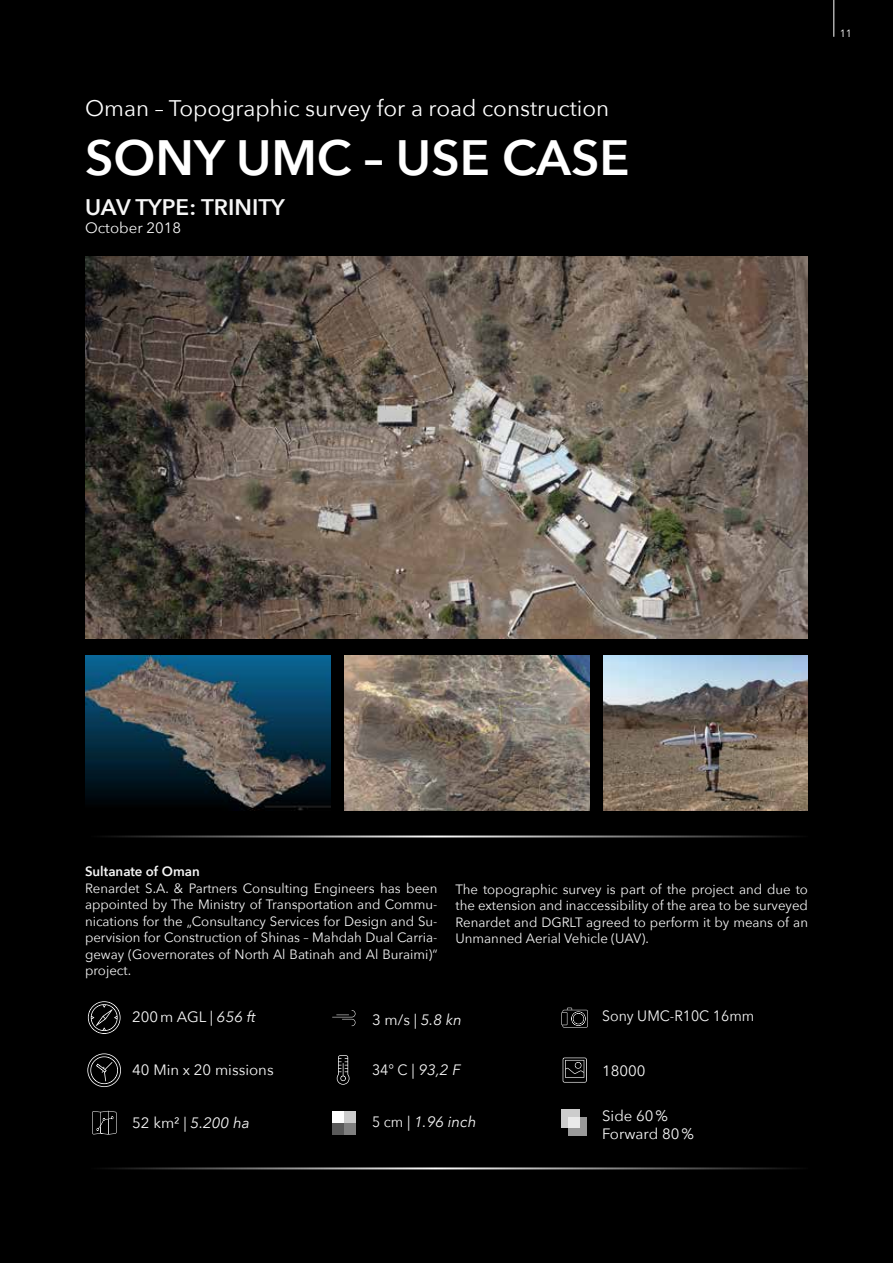
<style>
.page{position:relative;width:893px;height:1263px;background:#000}
.page>*{position:absolute;margin:0;border:0;box-sizing:border-box;transform-origin:0 0}
.t1{font:600 49.5px "Avenir Next";color:#fff}
.t2{font:22.5px "Avenir Next";color:#fff}
.t3{font:600 22.5px "Avenir Next";color:#f6f6f6}
.t4{font:15px/18px "Avenir Next";color:#f6f6f6}
.t5{font:15px "Avenir Next";color:#f6f6f6;scale:.94 1}
.t6{font:italic 15px "Avenir Next";color:#f6f6f6}
.t7{font:13.5px/16.5px "Avenir Next";color:#f6f6f6;text-align:justify}
.t8{font:600 13.5px "Avenir Next";color:#f6f6f6}
.t9{font:10.5px "Avenir Next";color:#fff}
.s1{font-style:italic}
.s2{font-style:normal}
</style>
<div class="page">
<img style="left:85px;top:256px;width:723px;height:383px">
<img style="left:604px;top:655px;width:204px;height:155px">
<img style="left:85px;top:655px;width:245px;height:155px">
<img style="left:344px;top:655px;width:245px;height:155px">
<hr style="left:85px;top:835px;width:723px;height:2px;background:#fff">
<hr style="left:85px;top:1167px;width:723px;height:2px;background:#fff">
<svg style="left:88px;top:1001px;width:33px;height:33px"></svg>
<svg style="left:87px;top:1053px;width:34px;height:34px"></svg>
<svg style="left:92px;top:1111px;width:25px;height:24px"></svg>
<svg style="left:332px;top:1010px;width:23px;height:16px"></svg>
<div style="left:332px;top:1111px;width:12px;height:12px;background:#fff"></div>
<div style="left:344px;top:1111px;width:12px;height:12px;background:#ccc"></div>
<div style="left:332px;top:1123px;width:12px;height:12px;background:#595959"></div>
<div style="left:344px;top:1123px;width:12px;height:12px;background:#7f7f7f"></div>
<svg style="left:337px;top:1055px;width:12px;height:30px"></svg>
<svg style="left:561px;top:1008px;width:27px;height:19px"></svg>
<svg style="left:563px;top:1057px;width:24px;height:25px"></svg>
<div style="left:561px;top:1109px;width:18px;height:18px;background:#ccc"></div>
<svg style="left:568px;top:1117px;width:18px;height:19px"></svg>
<hr style="left:833px;top:0;width:1px;height:37px;background:#fff">
<h2 class="t2" style="left:85px;top:89px;width:526px">Oman – Topographic survey for a road construction</h2>
<h1 class="t1" style="left:85px;top:115px;width:546px">SONY UMC – USE CASE</h1>
<h2 class="t3" style="left:85px;top:188px;width:201px">UAV TYPE: TRINITY</h2>
<p class="t4" style="left:85px;top:218px;width:98px">October 2018</p>
<p class="t9" style="left:840px;top:24px;width:14px">11</p>
<p class="t8" style="left:85px;top:860px;width:116px">Sultanate of Oman</p>
<p class="t7" style="left:85px;top:879px;width:354px">Renardet S.A. &amp; Partners Consulting Engineers has been appointed by The Ministry of Transportation and Commu&shy;nications for the „Consultancy Services for Design and Su&shy;pervision for Construction of Shinas – Mahdah Dual Carria&shy;geway (Governorates of North Al Batinah and Al Buraimi)“ project.</p>
<p class="t7" style="left:455px;top:880px;width:354px">The topographic survey is part of the project and due to the extension and inaccessibility of the area to be surveyed Renardet and DGRLT agreed to perform it by means of an Unmanned Aerial Vehicle (UAV).</p>
<p class="t4" style="left:132px;top:1007px;width:125px">200m AGL | <span class="s1">656 ft</span></p>
<p class="t4" style="left:132px;top:1060px;width:143px">40 Min x 20 missions</p>
<p class="t6" style="left:132px;top:1110px;width:119px"><span class="s2">52 km² |</span> 5.200 ha</p>
<p class="t4" style="left:372px;top:1010px;width:91px">3 m/s | <span class="s1">5.8 kn</span></p>
<p class="t5" style="left:372px;top:1056px;width:96px">34° C | <span class="s1">93,2 F</span></p>
<p class="t6" style="left:372px;top:1109px;width:106px"><span class="s2">5 cm |</span> 1.96 inch</p>
<p class="t5" style="left:602px;top:1003px;width:163px">Sony UMC-R10C 16mm</p>
<p class="t4" style="left:602px;top:1061px;width:45px">18000</p>
<p class="t4" style="left:602px;top:1106px;width:93px">Side 60%<br>Forward 80%</p>
</div>
